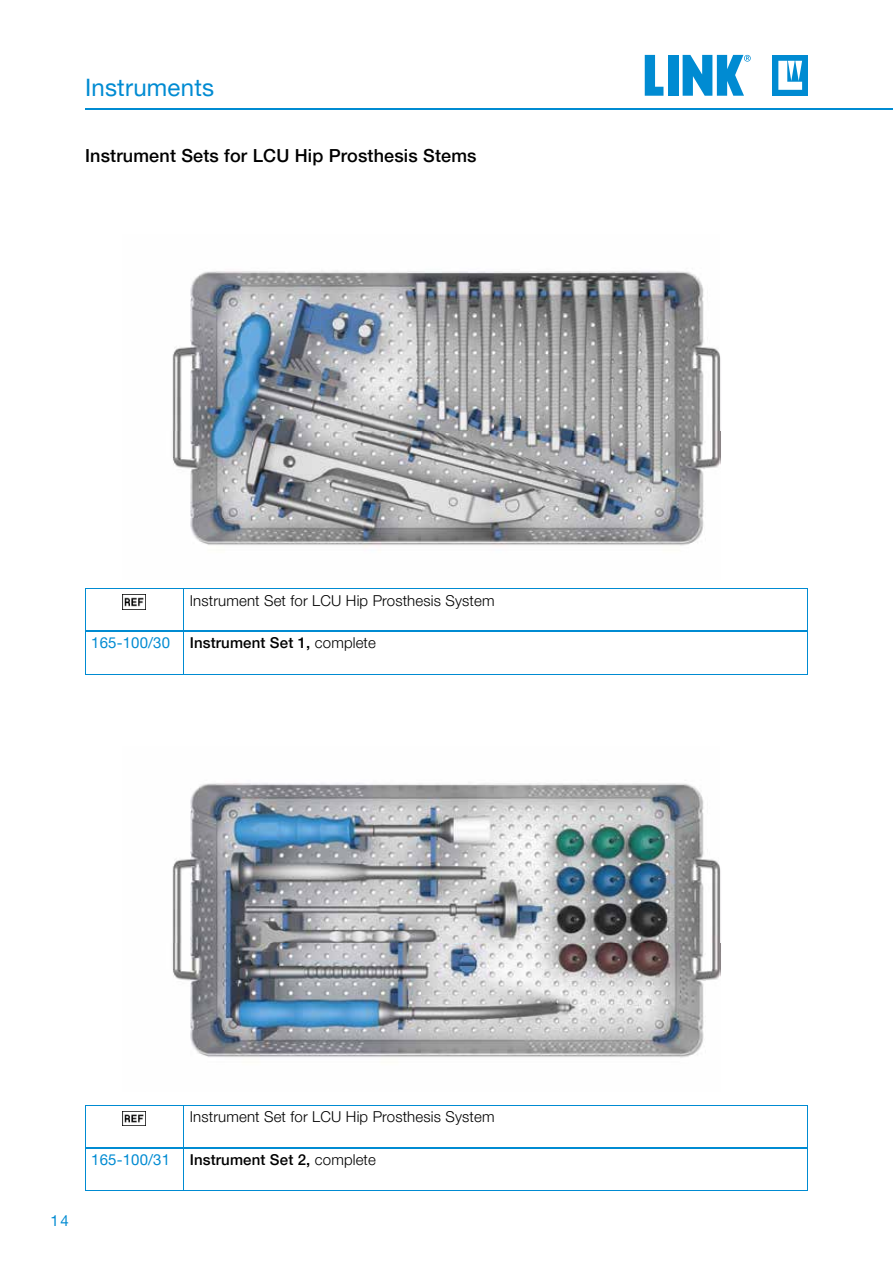
<style>
.page{position:relative;width:893px;height:1263px;background:#fff}
.page>*{position:absolute;margin:0;border:0;box-sizing:border-box;transform-origin:0 0}
.t1{font:24px "Helvetica Neue LT Pro";letter-spacing:.01em;color:#008bd2}
.t2{font:500 18px "Helvetica Neue LT Pro";letter-spacing:.01em;color:#000}
.t3{font:300 15px "Helvetica Neue LT Pro";letter-spacing:.01em;color:#000}
.t4{font:500 15px "Helvetica Neue LT Pro";letter-spacing:.01em;color:#000}
.t5{font:15px "Helvetica Neue LT Pro";letter-spacing:.01em;color:#008bd2}
.s1{font-weight:300}
</style>
<div class="page">
<div style="left:773px;top:55px;width:35px;height:41px;background:#008bd2"></div>
<svg style="left:778px;top:61px;width:24px;height:29px"></svg>
<svg style="left:645px;top:55px;width:18px;height:41px"></svg>
<div style="left:668px;top:55px;width:10px;height:41px;background:#008bd2"></div>
<svg style="left:683px;top:55px;width:68px;height:41px"></svg>
<hr style="left:85px;top:108px;width:808px;height:2px;background:#008bd2">
<img style="left:172px;top:271px;width:549px;height:276px">
<img style="left:172px;top:783px;width:549px;height:275px">
<hr style="left:85px;top:589px;width:99px;height:1px;background:#008bd2">
<hr style="left:85px;top:589px;width:1px;height:42px;background:#008bd2">
<hr style="left:184px;top:589px;width:624px;height:1px;background:#008bd2">
<hr style="left:807px;top:589px;width:1px;height:42px;background:#008bd2">
<hr style="left:85px;top:631px;width:1px;height:43px;background:#008bd2">
<hr style="left:807px;top:631px;width:1px;height:43px;background:#008bd2">
<hr style="left:85px;top:631px;width:98px;height:1px;background:#008bd2">
<hr style="left:184px;top:631px;width:623px;height:1px;background:#008bd2">
<hr style="left:85px;top:674px;width:99px;height:1px;background:#008bd2">
<hr style="left:184px;top:674px;width:624px;height:1px;background:#008bd2">
<hr style="left:183px;top:589px;width:1px;height:42px;background:#008bd2">
<hr style="left:183px;top:631px;width:1px;height:43px;background:#008bd2">
<img style="left:123px;top:595px;width:23px;height:14px">
<hr style="left:85px;top:1105px;width:99px;height:1px;background:#008bd2">
<hr style="left:85px;top:1106px;width:1px;height:42px;background:#008bd2">
<hr style="left:184px;top:1105px;width:624px;height:1px;background:#008bd2">
<hr style="left:807px;top:1106px;width:1px;height:42px;background:#008bd2">
<hr style="left:85px;top:1148px;width:1px;height:42px;background:#008bd2">
<hr style="left:807px;top:1148px;width:1px;height:42px;background:#008bd2">
<hr style="left:85px;top:1147px;width:98px;height:2px;background:#008bd2">
<hr style="left:184px;top:1147px;width:623px;height:2px;background:#008bd2">
<hr style="left:85px;top:1190px;width:99px;height:1px;background:#008bd2">
<hr style="left:184px;top:1190px;width:624px;height:1px;background:#008bd2">
<hr style="left:183px;top:1106px;width:1px;height:42px;background:#008bd2">
<hr style="left:183px;top:1148px;width:1px;height:42px;background:#008bd2">
<img style="left:123px;top:1111px;width:23px;height:15px">
<h1 class="t1" style="left:85px;top:72px;width:131px">Instruments</h1>
<p class="t2" style="left:85px;top:144px;width:393px">Instrument Sets for LCU Hip Prosthesis Stems</p>
<p class="t3" style="left:190px;top:591px;width:306px">Instrument Set for LCU Hip Prosthesis System</p>
<p class="t5" style="left:91px;top:634px;width:80px">165-100/30</p>
<p class="t4" style="left:190px;top:634px;width:188px">Instrument Set 1, <span class="s1">complete</span></p>
<p class="t5" style="left:51px;top:1211px;width:20px">14</p>
<p class="t3" style="left:190px;top:1108px;width:306px">Instrument Set for LCU Hip Prosthesis System</p>
<p class="t5" style="left:91px;top:1150px;width:80px">165-100/31</p>
<p class="t4" style="left:190px;top:1150px;width:188px">Instrument Set 2, <span class="s1">complete</span></p>
</div>
